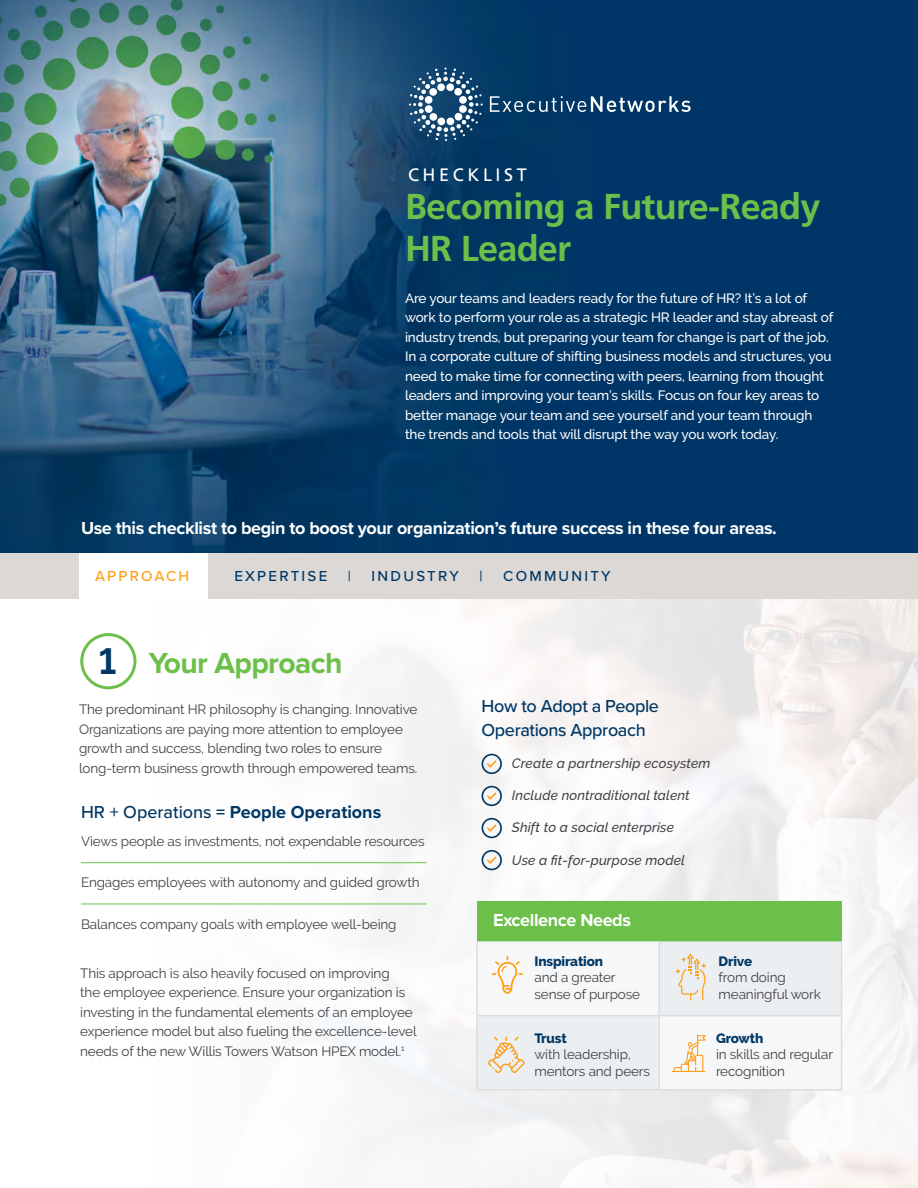
<style>
.page{position:relative;width:918px;height:1188px;background:#fff}
.page>*{position:absolute;margin:0;border:0;box-sizing:border-box;transform-origin:0 0}
.t1{font:700 36px/42px "Frutiger LT Std";letter-spacing:-.02em;color:#6cc04a}
.t2{font:700 36px "Raleway";color:#003764}
.t3{font:700 30px "Proxima Nova";letter-spacing:-.02em;color:#6cc04a}
.t4{font:700 18px "Proxima Nova";letter-spacing:-.02em;color:#fff}
.t5{font:500 18px/24px "Proxima Nova";letter-spacing:-.02em;color:#003764}
.t6{font:700 18px "Proxima Nova";color:#003764}
.t7{font:18px "Frutiger LT Std";letter-spacing:.2em;color:#fff}
.t8{font:500 15px "Proxima Nova";letter-spacing:.15em;color:#003764}
.t9{font:500 15px "Proxima Nova";letter-spacing:.15em;color:#ff9e16}
.t10{font:13.5px/19.5px "Raleway";letter-spacing:-.01em;color:#414042}
.t11{font:500 13.5px/19.5px "Raleway";letter-spacing:-.01em;color:#fff}
.t12{font:italic 500 13.5px "Raleway";letter-spacing:.01em;color:#414042}
.t13{font:800 13.5px "Raleway";letter-spacing:-.01em;color:#003764}
.s1{font-weight:500}
</style>
<div class="page">
<img style="left:135px;top:599px;width:783px;height:589px">
<img style="left:0;top:0;width:918px;height:553px">
<hr style="left:81px;top:862px;width:346px;height:1px;background:#6cc04a">
<hr style="left:81px;top:904px;width:346px;height:1px;background:#6cc04a">
<svg style="left:409px;top:68px;width:74px;height:73px;background:#436b8c"></svg>
<svg style="left:490px;top:96px;width:201px;height:16px;background:#41698c"></svg>
<div style="left:0;top:553px;width:918px;height:46px;background:#dbd8d6"></div>
<svg style="left:482px;top:754px;width:20px;height:20px"></svg>
<svg style="left:482px;top:818px;width:20px;height:20px"></svg>
<svg style="left:482px;top:850px;width:20px;height:20px"></svg>
<svg style="left:482px;top:786px;width:20px;height:20px"></svg>
<div style="left:477px;top:901px;width:365px;height:40px;background:#6cc04a"></div>
<svg style="left:478px;top:941px;width:363px;height:148px;fill:#eceff1"></svg>
<hr style="left:476px;top:941px;width:2px;height:74px;background:#dcddde">
<hr style="left:659px;top:941px;width:1px;height:74px;background:#dcddde">
<hr style="left:841px;top:941px;width:1px;height:74px;background:#dcddde">
<hr style="left:476px;top:1015px;width:183px;height:1px;background:#dcddde">
<hr style="left:476px;top:1016px;width:2px;height:73px;background:#dcddde">
<hr style="left:659px;top:1015px;width:183px;height:1px;background:#dcddde">
<hr style="left:659px;top:1016px;width:1px;height:73px;background:#dcddde">
<hr style="left:841px;top:1016px;width:1px;height:73px;background:#dcddde">
<hr style="left:476px;top:1089px;width:183px;height:2px;background:#dcddde">
<hr style="left:659px;top:1089px;width:183px;height:2px;background:#dcddde">
<div style="left:80px;top:633px;width:56px;height:56px;border:3px solid #6cc04a;border-radius:50%"></div>
<div style="left:80px;top:553px;width:128px;height:51px;background:#fff"></div>
<svg style="left:672px;top:1034px;width:34px;height:38px"></svg>
<svg style="left:488px;top:1036px;width:37px;height:37px"></svg>
<svg style="left:492px;top:956px;width:31px;height:38px"></svg>
<svg style="left:676px;top:953px;width:30px;height:47px"></svg>
<h3 class="t7" style="left:408px;top:164px;width:120px">CHECKLIST</h3>
<h1 class="t1" style="left:405px;top:186px;width:417px">Becoming a Future-Ready<br>HR Leader</h1>
<p class="t11" style="left:405px;top:288px;width:430px">Are your teams and leaders ready for the future of HR? It’s a lot of work to perform your role as a strategic HR leader and stay abreast of industry trends, but preparing your team for change is part of the job.<br>In a corporate culture of shifting business models and structures, you need to make time for connecting with peers, learning from thought leaders and improving your team’s skills. Focus on four key areas to better manage your team and see yourself and your team through the trends and tools that will disrupt the way you work today.</p>
<h3 class="t4" style="left:81px;top:514px;width:697px">Use this checklist to begin to boost your organization’s future success in these four areas.</h3>
<p class="t9" style="left:95px;top:567px;width:96px">APPROACH</p>
<p class="t8" style="left:234px;top:567px;width:94px">EXPERTISE</p>
<p class="t8" style="left:348px;top:567px;width:5px">|</p>
<p class="t8" style="left:372px;top:567px;width:89px">INDUSTRY</p>
<p class="t8" style="left:480px;top:567px;width:5px">|</p>
<p class="t8" style="left:503px;top:567px;width:109px">COMMUNITY</p>
<h1 class="t2" style="left:99px;top:641px;width:19px">1</h1>
<h2 class="t3" style="left:149px;top:641px;width:195px">Your Approach</h2>
<p class="t10" style="left:79px;top:700px;width:340px">The predominant HR philosophy is changing. Innovative Organizations are paying more attention to employee growth and success, blending two roles to ensure long-term business growth through empowered teams.</p>
<h3 class="t6" style="left:81px;top:799px;width:302px"><span class="s1">HR + Operations</span> = People Operations</h3>
<p class="t10" style="left:81px;top:832px;width:345px">Views people as investments, not expendable resources</p>
<p class="t10" style="left:81px;top:873px;width:340px">Engages employees with autonomy and guided growth</p>
<p class="t10" style="left:81px;top:914px;width:317px">Balances company goals with employee well-being</p>
<p class="t10" style="left:80px;top:963px;width:338px">This approach is also heavily focused on improving<br>the employee experience. Ensure your organization is investing in the fundamental elements of an employee experience model but also fueling the excellence-level needs of the new Willis Towers Watson HPEX model.<sup>1</sup></p>
<h3 class="t5" style="left:482px;top:694px;width:179px">How to Adopt a People<br>Operations Approach</h3>
<p class="t12" style="left:512px;top:755px;width:200px">Create a partnership ecosystem</p>
<p class="t12" style="left:512px;top:788px;width:179px">Include nontraditional talent</p>
<p class="t12" style="left:512px;top:820px;width:164px">Shift to a social enterprise</p>
<p class="t12" style="left:512px;top:852px;width:175px">Use a fit-for-purpose model</p>
<h3 class="t4" style="left:493px;top:907px;width:139px">Excellence Needs</h3>
<p class="t13" style="left:534px;top:953px;width:70px">Inspiration</p>
<p class="t10" style="left:534px;top:969px;width:107px;line-height:16.5px">and a greater sense of purpose</p>
<p class="t13" style="left:534px;top:1031px;width:34px">Trust</p>
<p class="t10" style="left:534px;top:1046px;width:117px;line-height:16.5px">with leadership, mentors and peers</p>
<p class="t13" style="left:719px;top:953px;width:35px">Drive</p>
<p class="t10" style="left:719px;top:969px;width:104px;line-height:16.5px">from doing meaningful work</p>
<p class="t13" style="left:716px;top:1031px;width:49px">Growth</p>
<p class="t10" style="left:716px;top:1046px;width:119px;line-height:16.5px">in skills and regular recognition</p>
</div>
